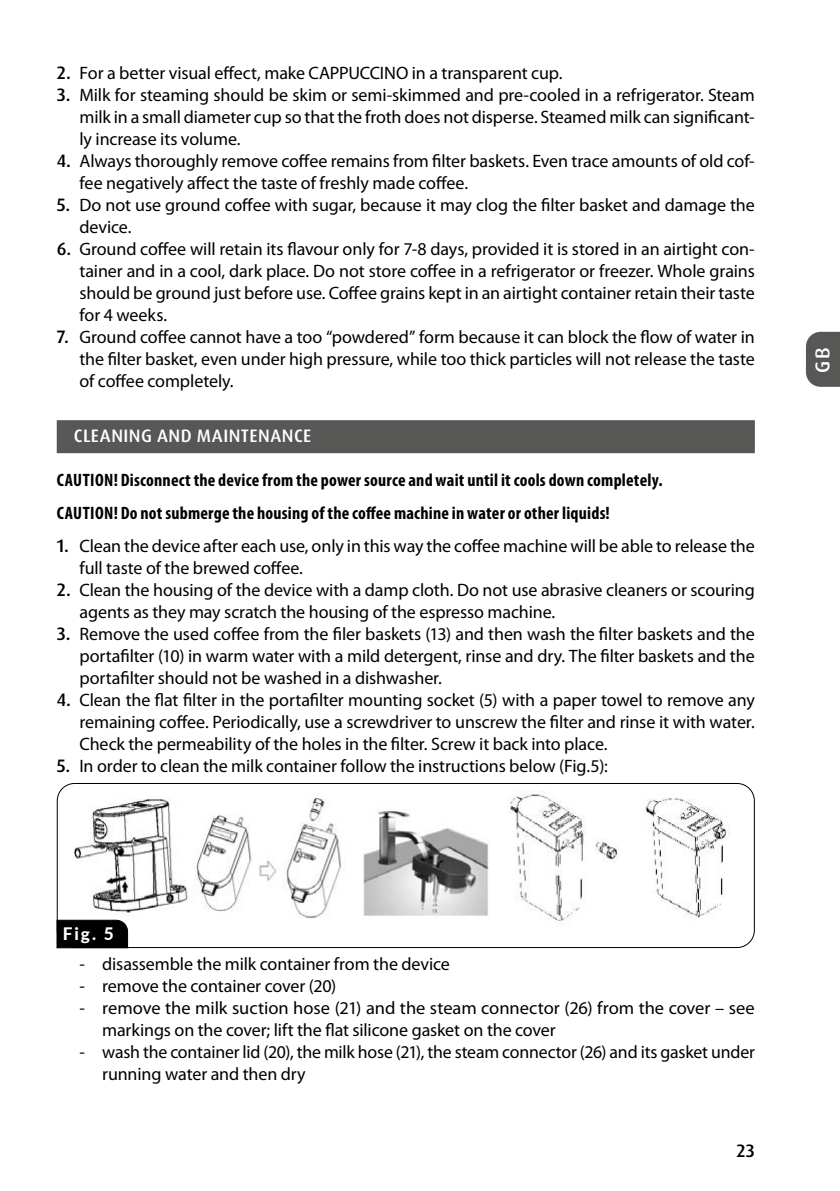
<style>
.page{position:relative;width:840px;height:1191px;background:#fff}
.page>*{position:absolute;margin:0;border:0;box-sizing:border-box;transform-origin:0 0}
.t1{font:500 20px "Dax Pro";color:#fff}
.t2{font:18px/22px "Myriad Pro";letter-spacing:-.005em;color:#000}
.t3{font:700 condensed 18px/33px "Myriad Pro";letter-spacing:.01em;color:#000}
.t4{font:500 18px "Dax Pro";letter-spacing:.025em;color:#fff}
.t5{font:500 18px "Dax Pro";color:#000}
.t6{font:800 17.2px "Lato";color:#fff}
.s1{font-family:"Dax Pro";font-weight:500}
</style>
<div class="page">
<svg style="left:806px;top:332px;width:33px;height:55px;background:#5f5f5e"></svg>
<div style="left:57px;top:420px;width:697px;height:33px;background:#575756"></div>
<img style="left:66px;top:783px;width:688px;height:161px">
<div style="left:57px;top:783px;width:697px;height:165px;border:1px solid #000;border-radius:17px"></div>
<svg style="left:56px;top:919px;width:72px;height:29px;background:#0c0c0c"></svg>
<p class="t2" style="left:57px;top:62px;width:507px"><span class="s1">2.</span> For a better visual effect, make CAPPUCCINO in a transparent cup.</p>
<p class="t2" style="left:79px;top:84px;width:676px;text-align:justify;text-indent:-23px"><span class="s1">3.</span> Milk for steaming should be skim or semi-skimmed and pre-cooled in a refrigerator. Steam milk in a small diameter cup so that the froth does not disperse. Steamed milk can significant&shy;ly increase its volume.</p>
<p class="t2" style="left:79px;top:150px;width:676px;text-indent:-23px"><span class="s1">4.</span> Always thoroughly remove coffee remains from filter baskets. Even trace amounts of old cof&shy;fee negatively affect the taste of freshly made coffee.</p>
<p class="t2" style="left:79px;top:194px;width:676px;text-indent:-23px"><span class="s1">5.</span> Do not use ground coffee with sugar, because it may clog the filter basket and damage the device.</p>
<p class="t2" style="left:79px;top:238px;width:676px;text-align:justify;text-indent:-23px"><span class="s1">6.</span> Ground coffee will retain its flavour only for 7-8 days, provided it is stored in an airtight con&shy;tainer and in a cool, dark place. Do not store coffee in a refrigerator or freezer. Whole grains should be ground just before use. Coffee grains kept in an airtight container retain their taste for 4 weeks.</p>
<p class="t2" style="left:79px;top:326px;width:676px;text-align:justify;text-indent:-23px"><span class="s1">7.</span> Ground coffee cannot have a too “powdered” form because it can block the flow of water in the filter basket, even under high pressure, while too thick particles will not release the taste of coffee completely.</p>
<p class="t4" style="left:74px;top:424px;width:239px">CLEANING AND MAINTENANCE</p>
<p class="t3" style="left:57px;top:463px;width:606px">CAUTION! Disconnect the device from the power source and wait until it cools down completely.<br>CAUTION! Do not submerge the housing of the coffee machine in water or other liquids!</p>
<p class="t2" style="left:79px;top:535px;width:676px;text-indent:-23px"><span class="s1">1.</span> Clean the device after each use, only in this way the coffee machine will be able to release the full taste of the brewed coffee.</p>
<p class="t2" style="left:79px;top:579px;width:676px;text-indent:-23px"><span class="s1">2.</span> Clean the housing of the device with a damp cloth. Do not use abrasive cleaners or scouring agents as they may scratch the housing of the espresso machine.</p>
<p class="t2" style="left:79px;top:623px;width:676px;text-align:justify;text-indent:-23px"><span class="s1">3.</span> Remove the used coffee from the filer baskets (13) and then wash the filter baskets and the portafilter (10) in warm water with a mild detergent, rinse and dry. The filter baskets and the portafilter should not be washed in a dishwasher.</p>
<p class="t2" style="left:79px;top:689px;width:676px;text-align:justify;text-indent:-23px"><span class="s1">4.</span> Clean the flat filter in the portafilter mounting socket (5) with a paper towel to remove any remaining coffee. Periodically, use a screwdriver to unscrew the filter and rinse it with water.<br>Check the permeability of the holes in the filter. Screw it back into place.</p>
<p class="t2" style="left:57px;top:755px;width:552px"><span class="s1">5.</span> In order to clean the milk container follow the instructions below (Fig.5):</p>
<p class="t1" style="left:809px;top:373px;width:28px;rotate:-90deg">GB</p>
<p class="t6" style="left:63px;top:921px;width:52px">Fig. 5</p>
<p class="t2" style="left:79px;top:953px;width:372px">- disassemble the milk container from the device</p>
<p class="t2" style="left:79px;top:975px;width:258px">- remove the container cover (20)</p>
<p class="t2" style="left:102px;top:997px;width:653px;text-indent:-23px">- remove the milk suction hose (21) and the steam connector (26) from the cover – see markings on the cover; lift the flat silicone gasket on the cover</p>
<p class="t2" style="left:102px;top:1041px;width:654px;text-indent:-23px">- wash the container lid (20), the milk hose (21), the steam connector (26) and its gasket under running water and then dry</p>
<p class="t5" style="left:736px;top:1139px;width:20px">23</p>
</div>
